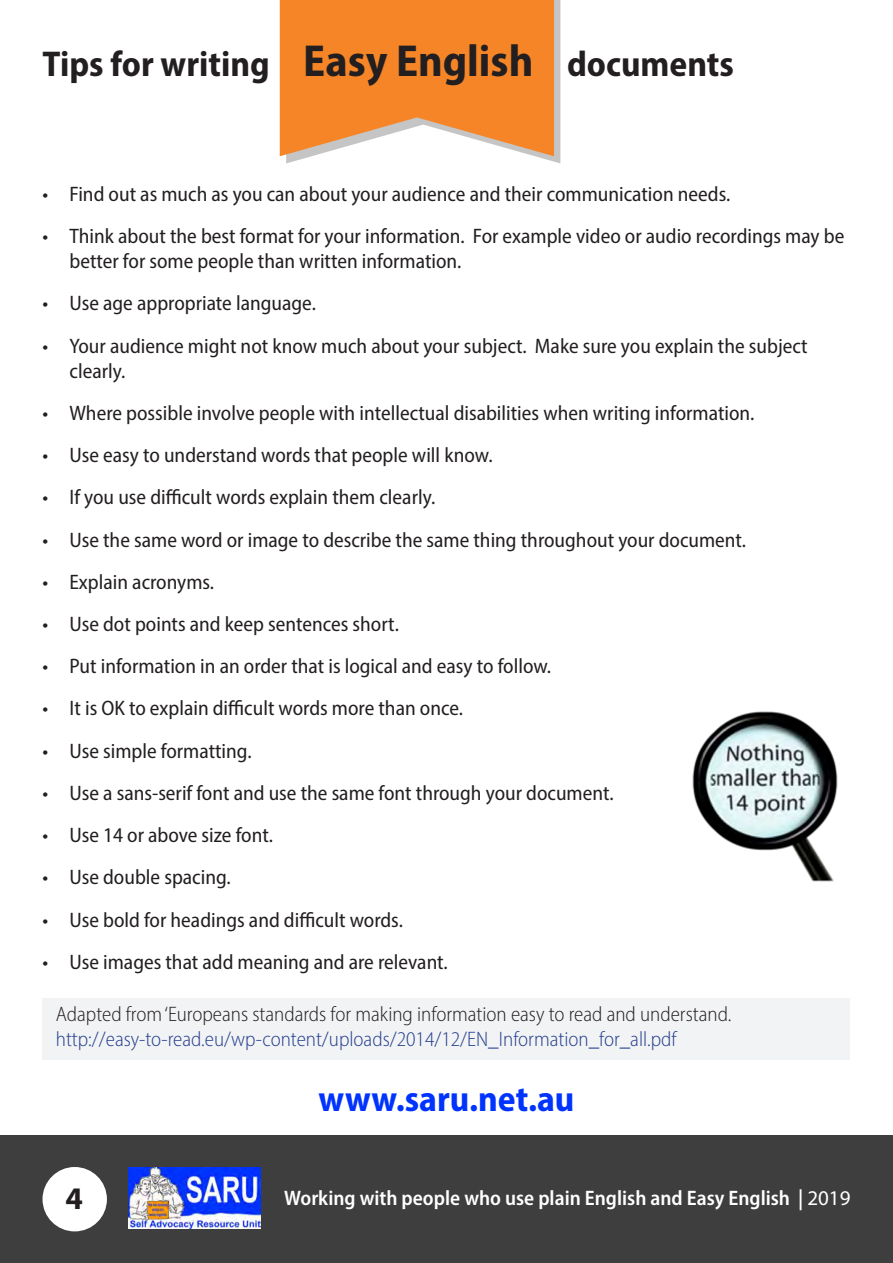
<style>
.page{position:relative;width:893px;height:1263px;background:#fff}
.page>*{position:absolute;margin:0;border:0;box-sizing:border-box;transform-origin:0 0}
.t1{font:700 semi-condensed 36px "Myriad Pro";color:#231f20}
.t2{font:700 semi-condensed 36px "Myriad Pro";color:#0033fe}
.t3{font:700 31.5px "Myriad Pro";color:#231f20}
.t4{font:semi-condensed 21px/25.2px "Myriad Pro";color:#231f20}
.t5{font:300 semi-condensed 21px "Myriad Pro";color:#253f8e}
.t6{font:300 semi-condensed 21px "Myriad Pro";color:#231f20}
.t7{font:600 semi-condensed 21px "Myriad Pro";color:#fff}
.s1{font-size:45px}
.s2{font-weight:400;font-stretch:normal}
</style>
<div class="page">
<div style="left:0;top:1135px;width:893px;height:128px;background:#3e3e3f"></div>
<div style="left:43px;top:1167px;width:64px;height:64px;background:#fff;border-radius:50%"></div>
<div style="left:43px;top:998px;width:807px;height:61px;background:#f2f3f4"></div>
<svg style="left:280px;top:0;width:280px;height:163px;background:#f39749"></svg>
<img style="left:128px;top:1167px;width:133px;height:61px">
<img style="left:692px;top:711px;width:146px;height:171px">
<p class="t1" style="left:43px;top:41px;width:693px">Tips for writing <span class="s1">Easy English</span> documents</p>
<p class="t4" style="left:43px;top:181px;width:689px">• Find out as much as you can about your audience and their communication needs.</p>
<p class="t4" style="left:70px;top:223px;width:776px;text-indent:-27px">• Think about the best format for your information. For example video or audio recordings may be better for some people than written information.</p>
<p class="t4" style="left:43px;top:290px;width:275px">• Use age appropriate language.</p>
<p class="t4" style="left:70px;top:333px;width:740px;text-indent:-27px">• Your audience might not know much about your subject. Make sure you explain the subject clearly.</p>
<p class="t4" style="left:43px;top:400px;width:713px">• Where possible involve people with intellectual disabilities when writing information.</p>
<p class="t4" style="left:43px;top:442px;width:452px">• Use easy to understand words that people will know.</p>
<p class="t4" style="left:43px;top:484px;width:394px">• If you use difficult words explain them clearly.</p>
<p class="t4" style="left:43px;top:527px;width:705px">• Use the same word or image to describe the same thing throughout your document.</p>
<p class="t4" style="left:43px;top:569px;width:173px">• Explain acronyms.</p>
<p class="t4" style="left:43px;top:611px;width:358px">• Use dot points and keep sentences short.</p>
<p class="t4" style="left:43px;top:653px;width:510px">• Put information in an order that is logical and easy to follow.</p>
<p class="t4" style="left:43px;top:695px;width:422px">• It is OK to explain difficult words more than once.</p>
<p class="t4" style="left:43px;top:738px;width:211px">• Use simple formatting.</p>
<p class="t4" style="left:43px;top:780px;width:573px">• Use a sans-serif font and use the same font through your document.</p>
<p class="t4" style="left:43px;top:822px;width:232px">• Use 14 or above size font.</p>
<p class="t4" style="left:43px;top:864px;width:190px">• Use double spacing.</p>
<p class="t4" style="left:43px;top:907px;width:362px">• Use bold for headings and difficult words.</p>
<p class="t4" style="left:43px;top:949px;width:407px">• Use images that add meaning and are relevant.</p>
<p class="t6" style="left:56px;top:1001px;width:677px">Adapted from ‘Europeans standards for making information easy to read and understand.</p>
<p class="t5" style="left:56px;top:1026px;width:622px">http://easy-to-read.eu/wp-content/uploads/2014/12/EN_Information_for_all.pdf</p>
<p class="t2" style="left:318px;top:1075px;width:258px">www.saru.net.au</p>
<p class="t3" style="left:65px;top:1178px;width:19px">4</p>
<p class="t7" style="left:284px;top:1184px;width:568px">Working with people who use plain English and Easy English | <span class="s2">2019</span></p>
</div>
